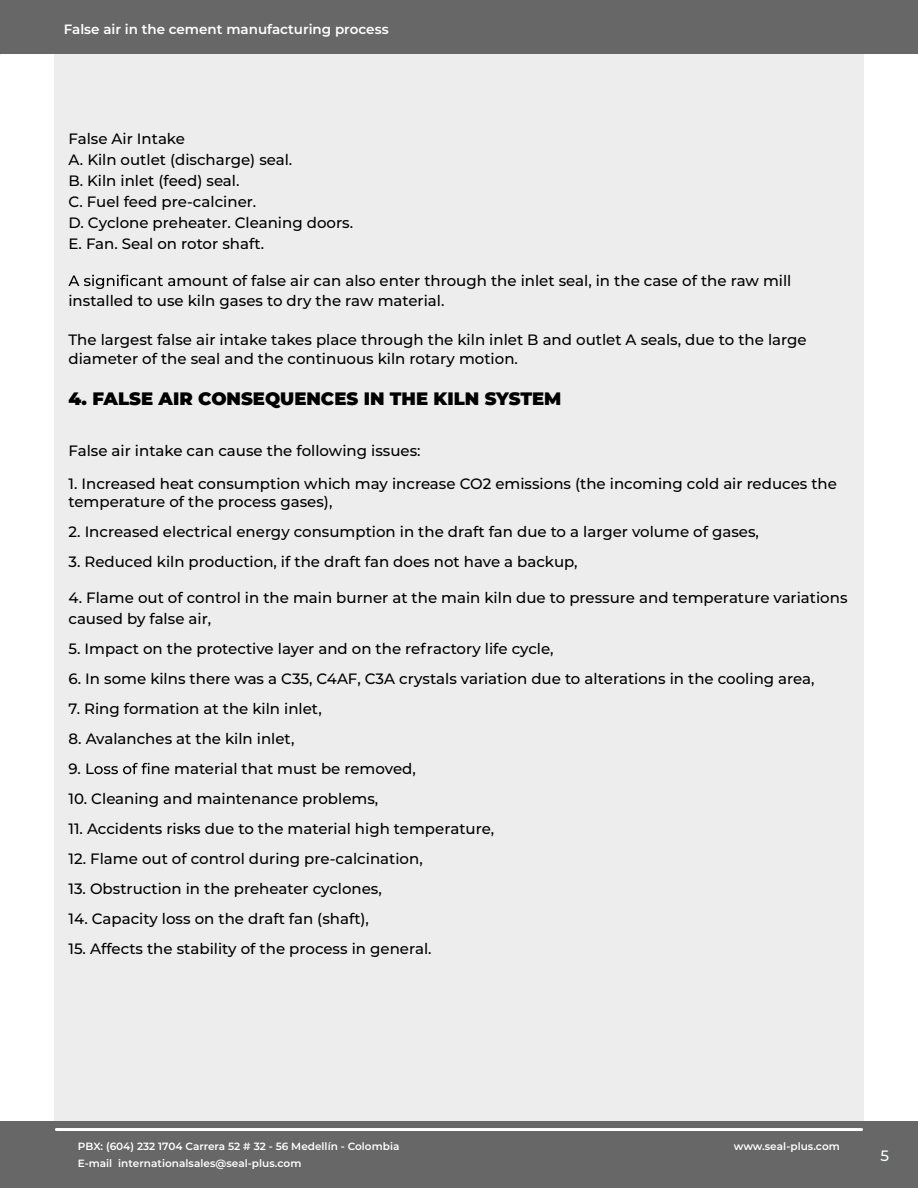
<style>
.page{position:relative;width:918px;height:1188px;background:#fff}
.page>*{position:absolute;margin:0;border:0;box-sizing:border-box;transform-origin:0 0}
.t1{font:900 18px "Montserrat";color:#000}
.t2{font:500 15px/21px "Montserrat";color:#000}
.t3{font:500 15px "Montserrat";color:#fbfdff}
.t4{font:600 13.5px "Montserrat";color:#fff}
.t5{font:600 10.5px/16.5px "Montserrat";color:#fff}
</style>
<div class="page">
<div style="left:54px;top:0;width:810px;height:1188px;background:#eeeded"></div>
<div style="left:0;top:0;width:918px;height:54px;background:#666766"></div>
<div style="left:0;top:1122px;width:918px;height:66px;background:#666766"></div>
<hr style="left:56px;top:1128px;width:806px;height:3px;background:#fff">
<svg style="left:68px;top:275px;width:107px;height:14px"></svg>
<svg style="left:94px;top:763px;width:56px;height:11px"></svg>
<p class="t4" style="left:64px;top:20px;width:326px">False air in the cement manufacturing process</p>
<p class="t2" style="left:68px;top:127px;width:286px">False Air Intake<br>A. Kiln outlet (discharge) seal.<br>B. Kiln inlet (feed) seal.<br>C. Fuel feed pre-calciner.<br>D. Cyclone preheater. Cleaning doors.<br>E. Fan. Seal on rotor shaft.</p>
<p class="t2" style="left:68px;top:270px;width:725px;line-height:19.5px;text-indent:108px">mount of false air can also enter through the inlet seal, in the case of the raw mill installed to use kiln gases to dry the raw material.</p>
<p class="t2" style="left:68px;top:329px;width:740px;line-height:19.5px">The largest false air intake takes place through the kiln inlet B and outlet A seals, due to the large diameter of the seal and the continuous kiln rotary motion.</p>
<p class="t1" style="left:68px;top:385px;width:495px">4. FALSE AIR CONSEQUENCES IN THE KILN SYSTEM</p>
<p class="t2" style="left:68px;top:440px;width:354px">False air intake can cause the following issues:</p>
<p class="t2" style="left:68px;top:474px;width:770px;line-height:18px">1. Increased heat consumption which may increase CO2 emissions (the incoming cold air reduces the temperature of the process gases),</p>
<p class="t2" style="left:68px;top:521px;width:692px">2. Increased electrical energy consumption in the draft fan due to a larger volume of gases,</p>
<p class="t2" style="left:68px;top:551px;width:511px">3. Reduced kiln production, if the draft fan does not have a backup,</p>
<p class="t2" style="left:68px;top:587px;width:781px">4. Flame out of control in the main burner at the main kiln due to pressure and temperature variations caused by false air,</p>
<p class="t2" style="left:68px;top:638px;width:487px">5. Impact on the protective layer and on the refractory life cycle,</p>
<p class="t2" style="left:68px;top:668px;width:748px">6. In some kilns there was a C35, C4AF, C3A crystals variation due to alterations in the cooling area,</p>
<p class="t2" style="left:68px;top:698px;width:255px">7. Ring formation at the kiln inlet,</p>
<p class="t2" style="left:68px;top:728px;width:227px">8. Avalanches at the kiln inlet,</p>
<p class="t2" style="left:68px;top:758px;width:27px">9. L</p>
<p class="t2" style="left:151px;top:758px;width:267px">ne material that must be removed,</p>
<p class="t2" style="left:68px;top:788px;width:311px">10. Cleaning and maintenance problems,</p>
<p class="t2" style="left:68px;top:818px;width:427px">11. Accidents risks due to the material high temperature,</p>
<p class="t2" style="left:68px;top:848px;width:356px">12. Flame out of control during pre-calcination,</p>
<p class="t2" style="left:68px;top:878px;width:315px">13. Obstruction in the preheater cyclones,</p>
<p class="t2" style="left:68px;top:908px;width:302px">14. Capacity loss on the draft fan (shaft),</p>
<p class="t2" style="left:68px;top:938px;width:365px">15. Affects the stability of the process in general.</p>
<p class="t5" style="left:78px;top:1138px;width:323px">PBX: (604) 232 1704 Carrera 52 # 32 - 56 Medellín - Colombia<br>E-mail internationalsales@seal-plus.com</p>
<p class="t5" style="left:734px;top:1138px;width:108px">www.seal-plus.com</p>
<p class="t5" style="left:70px;top:1138px;width:323px">PBX: (604) 232 1704 Carrera 52 # 32 - 56 Medellín - Colombia<br>E-mail mo ofrenos@motofrenos.com</p>
<p class="t5" style="left:726px;top:1138px;width:123px">www.motofrenos.com</p>
<p class="t3" style="left:881px;top:1145px;width:10px">5</p>
</div>
